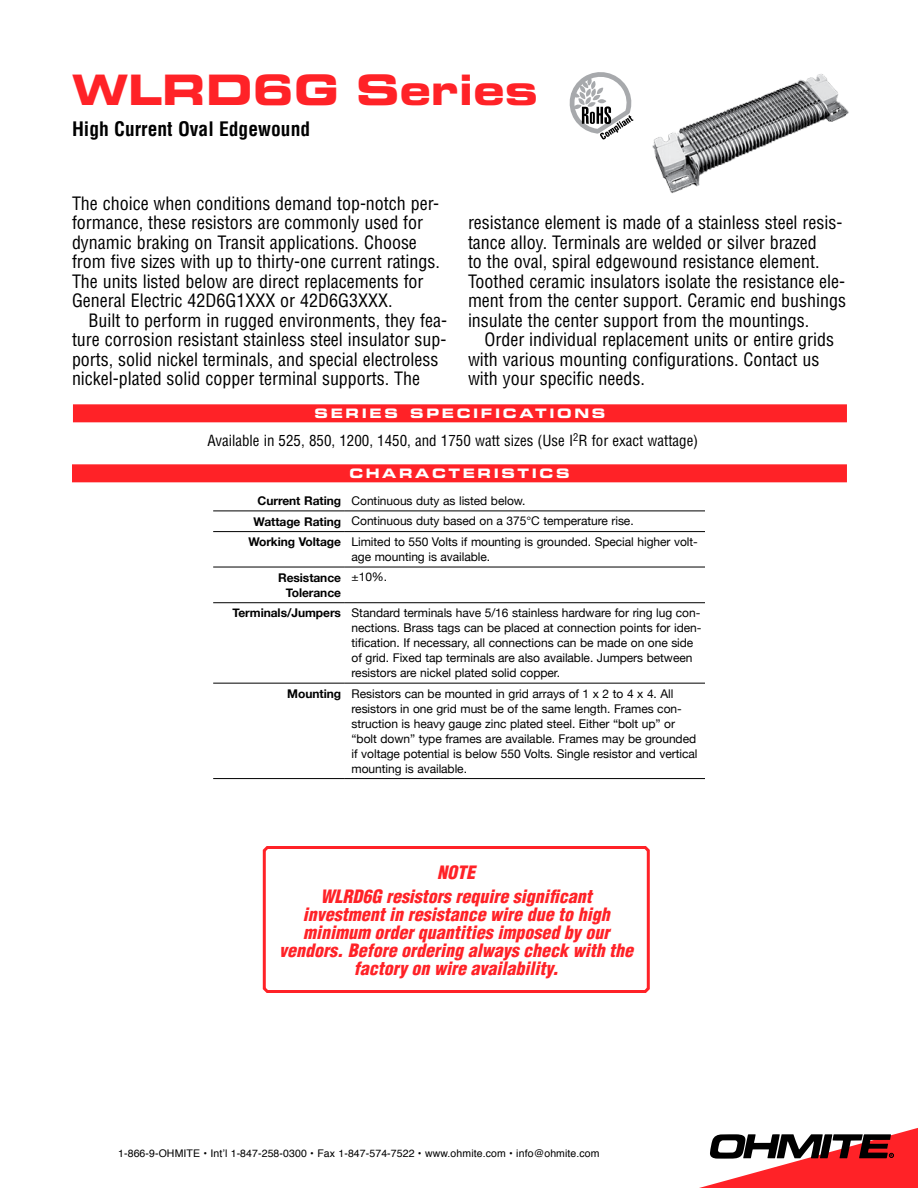
<style>
.page{position:relative;width:918px;height:1188px;background:#fff}
.page>*{position:absolute;margin:0;border:0;box-sizing:border-box;transform-origin:0 0}
.t1{font:42px "Eurostile Bold Extended Two";color:#ff2227}
.t2{font:700 condensed 19.5px "Helvetica";color:#000}
.t3{font:condensed 18px/19.5px "Helvetica";color:#000}
.t4{font:italic 900 condensed 18px/18px "Helvetica";color:#ff2227;text-align:center}
.t5{font:condensed 15px "Helvetica";color:#000}
.t6{font:13.05px "Eurostile Bold Extended Two";letter-spacing:.2em;color:#fff}
.t7{font:12px/15px "Helvetica Neue";letter-spacing:-.005em;color:#000}
.t8{font:700 12px/15px "Helvetica Neue";letter-spacing:-.005em;color:#000;text-align:right}
.t9{font:10.5px "Helvetica";letter-spacing:.01em;color:#000}
.s1{font-weight:700}
</style>
<div class="page">
<svg style="left:699px;top:1128px;width:219px;height:60px"></svg>
<div style="left:72px;top:464px;width:775px;height:18px;background:#ff2227"></div>
<div style="left:73px;top:404px;width:774px;height:18px;background:#ff2227"></div>
<hr style="left:213px;top:511px;width:131px;height:1px;background:#000">
<hr style="left:344px;top:511px;width:361px;height:1px;background:#000">
<hr style="left:213px;top:531px;width:131px;height:1px;background:#000">
<hr style="left:344px;top:531px;width:361px;height:1px;background:#000">
<hr style="left:213px;top:567px;width:131px;height:1px;background:#000">
<hr style="left:344px;top:567px;width:361px;height:1px;background:#000">
<hr style="left:213px;top:602px;width:131px;height:1px;background:#000">
<hr style="left:344px;top:602px;width:361px;height:1px;background:#000">
<hr style="left:213px;top:683px;width:131px;height:1px;background:#000">
<hr style="left:213px;top:778px;width:131px;height:1px;background:#000">
<hr style="left:344px;top:683px;width:361px;height:1px;background:#000">
<hr style="left:344px;top:778px;width:361px;height:1px;background:#000">
<svg style="left:570px;top:72px;width:64px;height:68px"></svg>
<svg style="left:262px;top:846px;width:388px;height:147px"></svg>
<img style="left:652px;top:74px;width:197px;height:119px">
<h1 class="t1" style="left:72px;top:60px;width:467px">WLRD6G SERIES</h1>
<p class="t2" style="left:72px;top:117px;width:240px">High Current Oval Edgewound</p>
<p class="t3" style="left:72px;top:193px;width:370px">The choice when conditions demand top-notch per&shy;formance, these resistors are commonly used for dynamic braking on Transit applications. Choose from five sizes with up to thirty-one current ratings.<br>The units listed below are direct replacements for General Electric 42D6G1XXX or 42D6G3XXX.</p>
<p class="t3" style="left:72px;top:310px;width:377px;text-indent:17px">Built to perform in rugged environments, they fea&shy;ture corrosion resistant stainless steel insulator sup&shy;ports, solid nickel terminals, and special electroless nickel-plated solid copper terminal supports. The</p>
<p class="t3" style="left:468px;top:213px;width:380px">resistance element is made of a stainless steel resis&shy;tance alloy. Terminals are welded or silver brazed<br>to the oval, spiral edgewound resistance element.<br>Toothed ceramic insulators isolate the resistance ele&shy;ment from the center support. Ceramic end bushings insulate the center support from the mountings.</p>
<p class="t3" style="left:468px;top:330px;width:368px;text-indent:17px">Order individual replacement units or entire grids with various mounting configurations. Contact us with your specific needs.</p>
<p class="t6" style="left:315px;top:404px;width:15px">SERIES</p>
<p class="t6" style="left:410px;top:404px;width:45px">SPECI</p>
<p class="t6" style="left:481px;top:404px;width:27px">FICATI</p>
<p class="t6" style="left:557px;top:404px;width:48px">ONS</p>
<p class="t5" style="left:207px;top:431px;width:492px">Available in 525, 850, 1200, 1450, and 1750 watt sizes (Use I<sup>2</sup>R for exact wattage)</p>
<p class="t6" style="left:349px;top:464px;width:222px">CHARACTERISTICS</p>
<p class="t7" style="left:258px;top:494px;width:270px"><span class="s1">Current Rating</span> Continuous duty as listed below.</p>
<p class="t7" style="left:254px;top:514px;width:382px"><span class="s1">Wattage Rating</span> Continuous duty based on a 375°C temperature rise.</p>
<p class="t7" style="left:249px;top:535px;width:451px"><span class="s1">Working Voltage</span> Limited to 550 Volts if mounting is grounded. Special higher volt-</p>
<p class="t7" style="left:352px;top:550px;width:140px">age mounting is available.</p>
<p class="t8" style="left:278px;top:570px;width:64px">Resistance<br>Tolerance</p>
<p class="t7" style="left:352px;top:570px;width:37px">±10%.</p>
<p class="t7" style="left:352px;top:606px;width:351px;text-indent:-119px"><span class="s1">Terminals/Jumpers</span> Standard terminals have 5/16 stainless hardware for ring lug con&shy;nections. Brass tags can be placed at connection points for iden&shy;tification. If necessary, all connections can be made on one side of grid. Fixed tap terminals are also available. Jumpers between resistors are nickel plated solid copper.</p>
<p class="t7" style="left:352px;top:686px;width:347px;text-indent:-64px"><span class="s1">Mounting</span> Resistors can be mounted in grid arrays of 1 x 2 to 4 x 4. All resistors in one grid must be of the same length. Frames con&shy;struction is heavy gauge zinc plated steel. Either “bolt up” or “bolt down” type frames are available. Frames may be grounded if voltage potential is below 550 Volts. Single resistor and vertical mounting is available.</p>
<p class="t4" style="left:320px;top:860px;width:273px;line-height:24px">NOTE<br>WLRD6G resistors require significant</p>
<p class="t4" style="left:279px;top:905px;width:355px">investment in resistance wire due to high minimum order quantities imposed by our vendors. Before ordering always check with the factory on wire availability.</p>
<p class="t9" style="left:118px;top:1145px;width:483px">1-866-9-OHMITE • Int’l 1-847-258-0300 • Fax 1-847-574-7522 • www.ohmite.com • info@ohmite.com</p>
</div>
